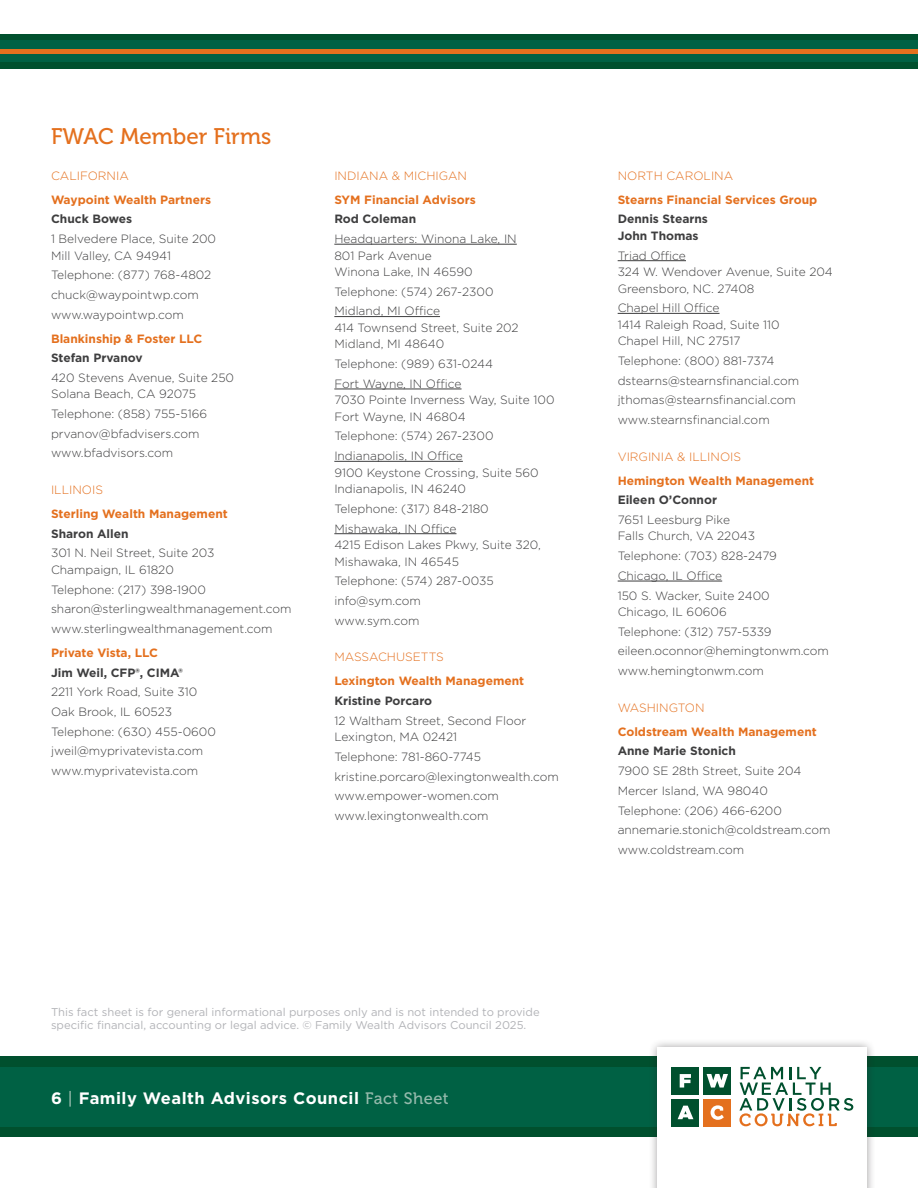
<style>
.page{position:relative;width:918px;height:1188px;background:#fff}
.page>*{position:absolute;margin:0;border:0;box-sizing:border-box;transform-origin:0 0}
.t1{font:22.5px "Museo 500";color:#e4701e}
.t2{font:700 16.5px "Gotham";letter-spacing:.03em;color:#fff}
.t3{font:300 12px/19.6px "Gotham";color:#3e3e3f}
.t4{font:700 12px "Gotham";color:#e4701e}
.t5{font:700 12px/16.5px "Gotham";color:#3e3e3f}
.t6{font:300 12px "Gotham";color:#e4701e}
.t7{font:11.25px/13.5px "Gotham";color:#b2b3b7}
.s1{font-family:"Museo 500";font-weight:400;color:#94b9ab}
</style>
<div class="page">
<div style="left:0;top:1056px;width:918px;height:81px;background:#00502e"></div>
<div style="left:0;top:1067px;width:918px;height:59px;background:#006144"></div>
<div style="left:649px;top:1039px;width:227px;height:149px;background:#231f20;opacity:.45"></div>
<div style="left:658px;top:1048px;width:209px;height:140px;background:#fff"></div>
<svg style="left:739px;top:1067px;width:114px;height:59px"></svg>
<div style="left:672px;top:1067px;width:27px;height:27px;background:#00502e"></div>
<svg style="left:680px;top:1074px;width:11px;height:14px"></svg>
<div style="left:704px;top:1067px;width:27px;height:27px;background:#00502e"></div>
<svg style="left:707px;top:1074px;width:21px;height:14px"></svg>
<div style="left:672px;top:1099px;width:27px;height:27px;background:#00502e"></div>
<svg style="left:678px;top:1106px;width:15px;height:13px"></svg>
<div style="left:704px;top:1099px;width:27px;height:27px;background:#e4701e"></div>
<svg style="left:711px;top:1105px;width:13px;height:15px"></svg>
<div style="left:0;top:34px;width:918px;height:34px;background:#00502e"></div>
<div style="left:0;top:41px;width:918px;height:21px;background:#006144"></div>
<hr style="left:0;top:49px;width:918px;height:4px;background:#e4701e">
<hr style="left:334px;top:244px;width:183px;height:1px;background:#3e3e3f">
<hr style="left:334px;top:316px;width:106px;height:1px;background:#3e3e3f">
<hr style="left:334px;top:389px;width:128px;height:1px;background:#3e3e3f">
<hr style="left:334px;top:461px;width:129px;height:1px;background:#3e3e3f">
<hr style="left:334px;top:533px;width:122px;height:1px;background:#3e3e3f">
<hr style="left:618px;top:260px;width:68px;height:1px;background:#3e3e3f">
<hr style="left:618px;top:313px;width:102px;height:1px;background:#3e3e3f">
<hr style="left:618px;top:581px;width:104px;height:1px;background:#3e3e3f">
<h1 class="t1" style="left:51px;top:124px;width:222px">FWAC Member Firms</h1>
<p class="t6" style="left:51px;top:168px;width:79px">CALIFORNIA</p>
<p class="t4" style="left:51px;top:191px;width:162px">Waypoint Wealth Partners</p>
<p class="t5" style="left:51px;top:211px;width:83px">Chuck Bowes</p>
<p class="t3" style="left:51px;top:230px;width:167px;line-height:16.5px">1 Belvedere Place, Suite 200<br>Mill Valley, CA 94941</p>
<p class="t3" style="left:51px;top:265px;width:162px">Telephone: (877) 768-4802 chuck@waypointwp.com www.waypointwp.com</p>
<p class="t4" style="left:51px;top:330px;width:153px">Blankinship &amp; Foster LLC</p>
<p class="t5" style="left:51px;top:350px;width:93px">Stefan Prvanov</p>
<p class="t3" style="left:51px;top:369px;width:185px;line-height:16.5px">420 Stevens Avenue, Suite 250<br>Solana Beach, CA 92075</p>
<p class="t3" style="left:51px;top:404px;width:158px">Telephone: (858) 755-5166 prvanov@bfadvisers.com www.bfadvisors.com</p>
<p class="t6" style="left:51px;top:482px;width:54px">ILLINOIS</p>
<p class="t4" style="left:51px;top:506px;width:178px">Sterling Wealth Management</p>
<p class="t5" style="left:51px;top:525px;width:79px">Sharon Allen</p>
<p class="t3" style="left:51px;top:545px;width:165px;line-height:16.5px">301 N. Neil Street, Suite 203<br>Champaign, IL 61820</p>
<p class="t3" style="left:51px;top:579px;width:242px">Telephone: (217) 398-1900 sharon@sterlingwealthmanagement.com www.sterlingwealthmanagement.com</p>
<p class="t4" style="left:51px;top:645px;width:108px">Private Vista, LLC</p>
<p class="t5" style="left:51px;top:664px;width:133px">Jim Weil, CFP®, CIMA®</p>
<p class="t3" style="left:51px;top:682px;width:166px">2211 York Road, Suite 310<br>Oak Brook, IL 60523<br>Telephone: (630) 455-0600 jweil@myprivatevista.com www.myprivatevista.com</p>
<p class="t6" style="left:334px;top:168px;width:134px">INDIANA &amp; MICHIGAN</p>
<p class="t4" style="left:334px;top:191px;width:143px">SYM Financial Advisors</p>
<p class="t5" style="left:334px;top:211px;width:83px">Rod Coleman</p>
<p class="t3" style="left:334px;top:230px;width:184px;line-height:16.5px">Headquarters: Winona Lake, IN<br>801 Park Avenue<br>Winona Lake, IN 46590</p>
<p class="t3" style="left:334px;top:281px;width:161px">Telephone: (574) 267-2300<br>Midland, MI Office</p>
<p class="t3" style="left:334px;top:319px;width:186px;line-height:16.5px">414 Townsend Street, Suite 202<br>Midland, MI 48640</p>
<p class="t3" style="left:334px;top:354px;width:160px">Telephone: (989) 631-0244<br>Fort Wayne, IN Office</p>
<p class="t3" style="left:334px;top:391px;width:222px;line-height:16.5px">7030 Pointe Inverness Way, Suite 100<br>Fort Wayne, IN 46804</p>
<p class="t3" style="left:334px;top:426px;width:161px">Telephone: (574) 267-2300<br>Indianapolis, IN Office</p>
<p class="t3" style="left:334px;top:464px;width:206px;line-height:16.5px">9100 Keystone Crossing, Suite 560<br>Indianapolis, IN 46240</p>
<p class="t3" style="left:334px;top:498px;width:156px">Telephone: (317) 848-2180<br>Mishawaka, IN Office</p>
<p class="t3" style="left:334px;top:536px;width:208px;line-height:16.5px">4215 Edison Lakes Pkwy, Suite 320,<br>Mishawaka, IN 46545</p>
<p class="t3" style="left:334px;top:571px;width:161px">Telephone: (574) 287-0035 info@sym.com www.sym.com</p>
<p class="t6" style="left:334px;top:649px;width:111px">MASSACHUSETTS</p>
<p class="t4" style="left:334px;top:673px;width:191px">Lexington Wealth Management</p>
<p class="t5" style="left:334px;top:692px;width:99px">Kristine Porcaro</p>
<p class="t3" style="left:334px;top:712px;width:194px;line-height:16.5px">12 Waltham Street, Second Floor<br>Lexington, MA 02421</p>
<p class="t3" style="left:334px;top:746px;width:226px">Telephone: 781-860-7745 kristine.porcaro@lexingtonwealth.com www.empower-women.com www.lexingtonwealth.com</p>
<p class="t6" style="left:618px;top:168px;width:117px">NORTH CAROLINA</p>
<p class="t4" style="left:618px;top:191px;width:201px">Stearns Financial Services Group</p>
<p class="t5" style="left:618px;top:211px;width:92px">Dennis Stearns<br>John Thomas</p>
<p class="t3" style="left:618px;top:247px;width:217px;line-height:16.5px">Triad Office<br>324 W. Wendover Avenue, Suite 204<br>Greensboro, NC. 27408</p>
<p class="t3" style="left:618px;top:299px;width:163px;line-height:16.5px">Chapel Hill Office<br>1414 Raleigh Road, Suite 110<br>Chapel Hill, NC 27517</p>
<p class="t3" style="left:618px;top:350px;width:183px">Telephone: (800) 881-7374 dstearns@stearnsfinancial.com jthomas@stearnsfinancial.com www.stearnsfinancial.com</p>
<p class="t6" style="left:618px;top:449px;width:125px">VIRGINIA &amp; ILLINOIS</p>
<p class="t4" style="left:618px;top:472px;width:198px">Hemington Wealth Management</p>
<p class="t5" style="left:618px;top:492px;width:101px">Eileen O’Connor</p>
<p class="t3" style="left:618px;top:511px;width:139px;line-height:16.5px">7651 Leesburg Pike<br>Falls Church, VA 22043</p>
<p class="t3" style="left:618px;top:546px;width:161px">Telephone: (703) 828-2479<br>Chicago, IL Office<br>150 S. Wacker, Suite 2400</p>
<p class="t3" style="left:618px;top:602px;width:213px">Chicago, IL 60606<br>Telephone: (312) 757-5339 eileen.oconnor@hemingtonwm.com www.hemingtonwm.com</p>
<p class="t6" style="left:618px;top:700px;width:88px">WASHINGTON</p>
<p class="t4" style="left:618px;top:724px;width:201px">Coldstream Wealth Management</p>
<p class="t5" style="left:618px;top:743px;width:120px">Anne Marie Stonich</p>
<p class="t3" style="left:618px;top:761px;width:214px">7900 SE 28th Street, Suite 204<br>Mercer Island, WA 98040<br>Telephone: (206) 466-6200 annemarie.stonich@coldstream.com www.coldstream.com</p>
<p class="t7" style="left:51px;top:1005px;width:490px">This fact sheet is for general informational purposes only and is not intended to provide specific financial, accounting or legal advice. © Family Wealth Advisors Council 2025.</p>
<h2 class="t2" style="left:51px;top:1087px;width:399px">6 <span class="s1">|</span> Family Wealth Advisors Council <span class="s1">Fact Sheet</span></h2>
</div>
